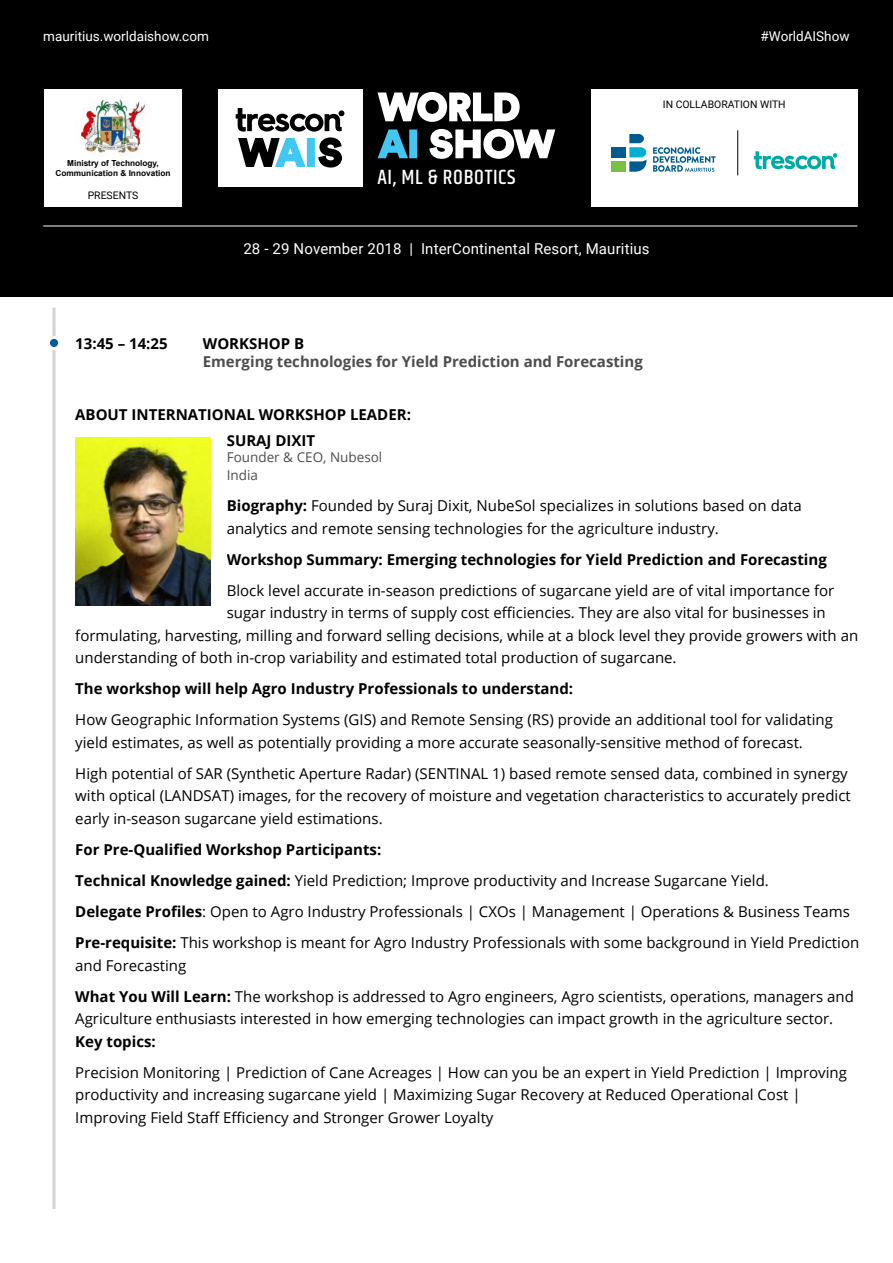
<style>
.page{position:relative;width:893px;height:1263px;background:#fff}
.page>*{position:absolute;margin:0;border:0;box-sizing:border-box;transform-origin:0 0}
.t1{font:500 21px "Khand";letter-spacing:.03em;color:#fff}
.t2{font:15px/22.5px "Open Sans";color:#000}
.t3{font:700 15px "Open Sans";color:#000}
.t4{font:700 15px "Open Sans";color:#4d4d4f}
.t5{font:15px "Roboto";letter-spacing:.01em;color:#fff}
.t6{font:13.5px "Roboto";color:#fff}
.t7{font:13.5px/18px "Open Sans";color:#4d4d4f}
.t8{font:10.35px "Roboto";color:#000}
.t9{font:700 8.25px/9.9px "Arial";color:#000;text-align:center}
.s1{font-weight:700}
</style>
<div class="page">
<div style="left:0;top:0;width:893px;height:297px;background:#000"></div>
<div style="left:591px;top:89px;width:266px;height:118px;background:#fff"></div>
<div style="left:218px;top:89px;width:145px;height:97px;background:#fff"></div>
<svg style="left:377px;top:91px;width:179px;height:68px"></svg>
<svg style="left:236px;top:108px;width:108px;height:60px"></svg>
<hr style="left:43px;top:226px;width:814px;height:1px;background:#fff">
<hr style="left:737px;top:130px;width:1px;height:45px;background:#000">
<div style="left:611px;top:161px;width:14px;height:11px;background:#7ac143"></div>
<svg style="left:653px;top:147px;width:63px;height:25px"></svg>
<div style="left:611px;top:147px;width:14px;height:10px;background:#005c8f"></div>
<svg style="left:629px;top:134px;width:18px;height:38px"></svg>
<svg style="left:754px;top:151px;width:83px;height:18px"></svg>
<div style="left:44px;top:89px;width:138px;height:118px;background:#fff"></div>
<img style="left:81px;top:97px;width:65px;height:59px">
<hr style="left:53px;top:308px;width:3px;height:901px;background:#d1d3d4">
<img style="left:76px;top:437px;width:135px;height:169px">
<div style="left:48px;top:337px;width:12px;height:12px;background:#005e9e;border-radius:50%"></div>
<div style="left:47px;top:336px;width:14px;height:14px;border:3px solid #fff;border-radius:50%"></div>
<p class="t6" style="left:43px;top:26px;width:167px">mauritius.worldaishow.com</p>
<p class="t6" style="left:761px;top:26px;width:90px">#WorldAIShow</p>
<p class="t9" style="left:55px;top:159px;width:117px">Ministry of Technology,<br>Communication &amp; Innovation</p>
<p class="t8" style="left:88px;top:188px;width:52px">PRESENTS</p>
<p class="t8" style="left:663px;top:97px;width:124px">IN COLLABORATION WITH</p>
<h1 class="t1" style="left:377px;top:164px;width:140px">AI, ML &amp; ROBOTICS</h1>
<p class="t5" style="left:243px;top:238px;width:408px">28 - 29 November 2018 | InterContinental Resort, Mauritius</p>
<p class="t3" style="left:75px;top:333px;width:94px">13:45 – 14:25</p>
<p class="t3" style="left:203px;top:333px;width:103px">WORKSHOP B</p>
<p class="t4" style="left:203px;top:351px;width:442px">Emerging technologies for Yield Prediction and Forecasting</p>
<p class="t3" style="left:75px;top:404px;width:22px">About</p>
<p class="t3" style="left:132px;top:404px;width:16px">International</p>
<p class="t3" style="left:259px;top:404px;width:26px">Workshop</p>
<p class="t3" style="left:350px;top:404px;width:19px">Leader</p>
<p class="t3" style="left:407px;top:404px;width:6px">:</p>
<p class="t3" style="left:227px;top:430px;width:90px">SURAJ DIXIT</p>
<p class="t7" style="left:227px;top:448px;width:157px">Founder &amp; CEO, Nubesol<br>India</p>
<p class="t2" style="left:227px;top:494px;width:577px"><span class="s1">Biography:</span> Founded by Suraj Dixit, NubeSol specializes in solutions based on data analytics and remote sensing technologies for the agriculture industry.</p>
<p class="t3" style="left:227px;top:549px;width:602px">Workshop Summary: Emerging technologies for Yield Prediction and Forecasting</p>
<p class="t2" style="left:227px;top:579px;width:609px">Block level accurate in-season predictions of sugarcane yield are of vital importance for</p>
<p class="t2" style="left:227px;top:601px;width:601px">sugar industry in terms of supply cost efficiencies. They are also vital for businesses in</p>
<p class="t2" style="left:75px;top:624px;width:784px">formulating, harvesting, milling and forward selling decisions, while at a block level they provide growers with an</p>
<p class="t2" style="left:75px;top:646px;width:603px">understanding of both in-crop variability and estimated total production of sugarcane.</p>
<p class="t3" style="left:75px;top:678px;width:499px">The workshop will help Agro Industry Professionals to understand:</p>
<p class="t2" style="left:75px;top:708px;width:759px">How Geographic Information Systems (GIS) and Remote Sensing (RS) provide an additional tool for validating yield estimates, as well as potentially providing a more accurate seasonally-sensitive method of forecast.</p>
<p class="t2" style="left:75px;top:762px;width:777px">High potential of SAR (Synthetic Aperture Radar) (SENTINAL 1) based remote sensed data, combined in synergy with optical (LANDSAT) images, for the recovery of moisture and vegetation characteristics to accurately predict early in-season sugarcane yield estimations.</p>
<p class="t2" style="left:75px;top:834px;width:786px;line-height:31px"><span class="s1">For Pre-Qualified Workshop Participants:<br>Technical Knowledge gained:</span> Yield Prediction; Improve productivity and Increase Sugarcane Yield.<br><span class="s1">Delegate Profiles</span>: Open to Agro Industry Professionals | CXOs | Management | Operations &amp; Business Teams <span class="s1">Pre-requisite:</span> This workshop is meant for Agro Industry Professionals with some background in Yield Prediction</p>
<p class="t2" style="left:75px;top:949px;width:780px;line-height:31px">and Forecasting<br><span class="s1">What You Will Learn:</span> The workshop is addressed to Agro engineers, Agro scientists, operations, managers and</p>
<p class="t2" style="left:75px;top:1007px;width:759px">Agriculture enthusiasts interested in how emerging technologies can impact growth in the agriculture sector.</p>
<p class="t3" style="left:75px;top:1030px;width:82px">Key topics:</p>
<p class="t2" style="left:75px;top:1060px;width:773px">Precision Monitoring | Prediction of Cane Acreages | How can you be an expert in Yield Prediction | Improving productivity and increasing sugarcane yield | Maximizing Sugar Recovery at Reduced Operational Cost |<br>Improving Field Staff Efficiency and Stronger Grower Loyalty</p>
</div>
